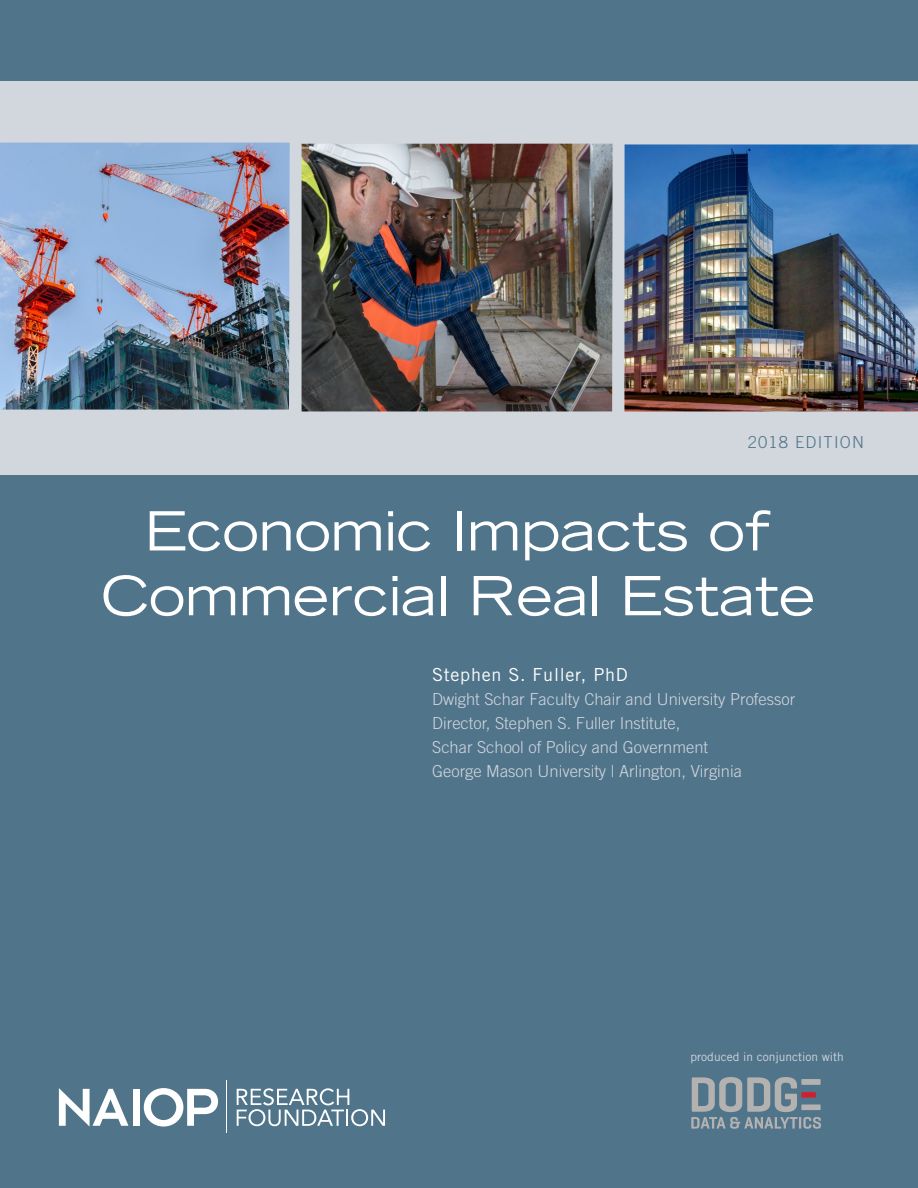
<style>
.page{position:relative;width:918px;height:1188px;background:#50748a}
.page>*{position:absolute;margin:0;border:0;box-sizing:border-box;transform-origin:0 0}
.t1{font:expanded 54px/64.8px "Trade Gothic LH";color:#fff;text-align:center}
.t2{font:18px "Trade Gothic LT Std";letter-spacing:.04em;color:#fff}
.t3{font:300 16.5px/24px "Trade Gothic LT Std";color:#d2d6dd}
.t4{font:300 16.5px "Trade Gothic LT Std";letter-spacing:.075em;color:#50748a}
.t5{font:12px "Trade Gothic LT Std";color:#d2d6dd}
</style>
<div class="page">
<div style="left:0;top:81px;width:918px;height:393px;background:#d2d6dd"></div>
<svg style="left:59px;top:1088px;width:69px;height:39px"></svg>
<div style="left:133px;top:1089px;width:6px;height:37px;background:#fff"></div>
<svg style="left:144px;top:1088px;width:74px;height:39px"></svg>
<svg style="left:237px;top:1088px;width:148px;height:38px"></svg>
<hr style="left:226px;top:1080px;width:1px;height:52px;background:#fff">
<svg style="left:691px;top:1077px;width:130px;height:52px"></svg>
<div style="left:801px;top:1079px;width:20px;height:6px;background:#b4b2b1"></div>
<div style="left:801px;top:1092px;width:15px;height:6px;background:#d0202e"></div>
<div style="left:801px;top:1104px;width:20px;height:6px;background:#b4b2b1"></div>
<img style="left:0;top:143px;width:290px;height:267px">
<img style="left:302px;top:144px;width:311px;height:267px">
<img style="left:624px;top:144px;width:294px;height:267px">
<p class="t4" style="left:748px;top:433px;width:118px">2018 EDITION</p>
<h1 class="t1" style="left:101px;top:497px;width:716px">Economic Impacts of<br>Commercial Real Estate</h1>
<p class="t2" style="left:432px;top:664px;width:197px">Stephen S. Fuller, PhD</p>
<p class="t3" style="left:432px;top:687px;width:365px">Dwight Schar Faculty Chair and University Professor Director, Stephen S. Fuller Institute,<br>Schar School of Policy and Government<br>George Mason University | Arlington, Virginia</p>
<p class="t5" style="left:691px;top:1049px;width:155px">produced in conjunction with</p>
</div>
